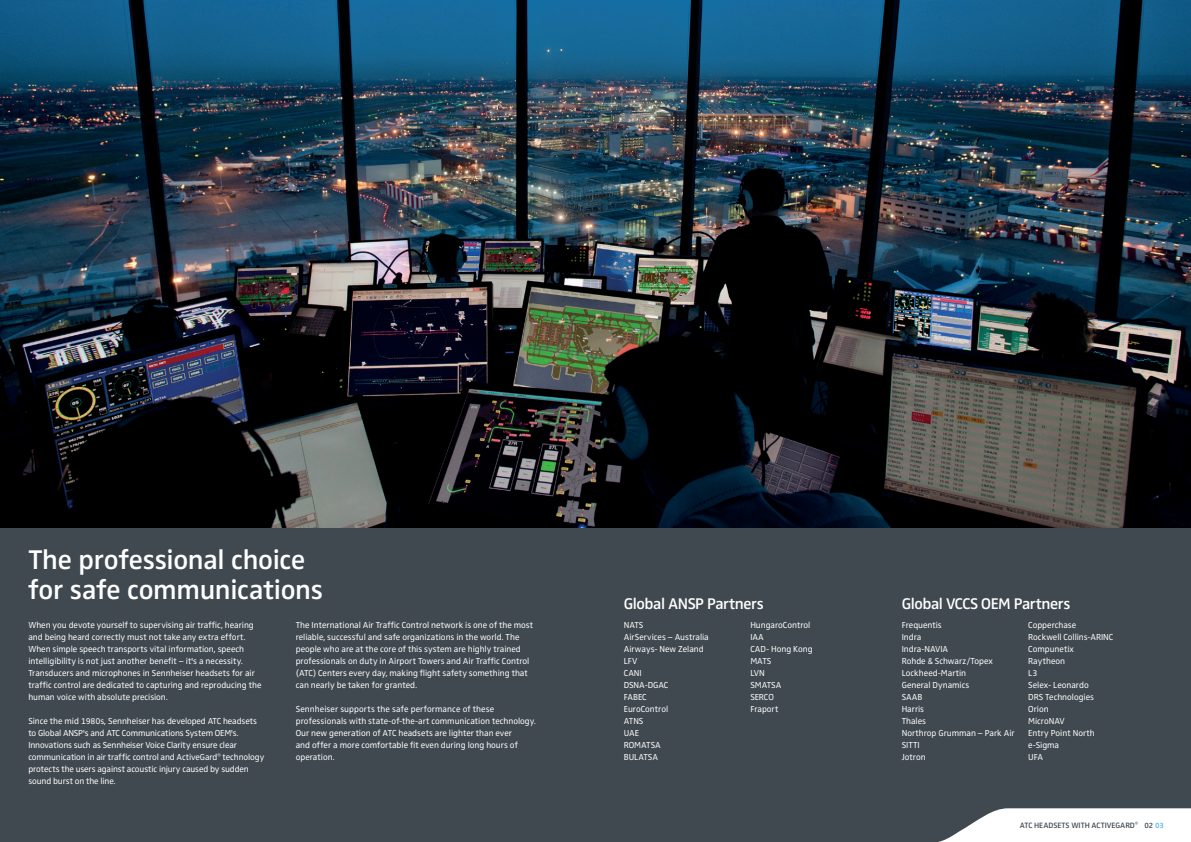
<style>
.page{position:relative;width:1191px;height:842px;background:#40494f}
.page>*{position:absolute;margin:0;border:0;box-sizing:border-box;transform-origin:0 0}
.t1{font:600 28px/30px "Sennheiser";letter-spacing:-.01em;color:#fff}
.t2{font:600 16px "Sennheiser";letter-spacing:-.03em;color:#fff}
.t3{font:9px/12px "Sennheiser";letter-spacing:-.005em;color:#fff}
.t4{font:600 8px "Sennheiser";letter-spacing:-.005em;color:#40494f}
.s1{color:#50b7e8}
</style>
<div class="page">
<img style="left:0;top:0;width:1191px;height:527px">
<svg style="left:938px;top:808px;width:253px;height:34px;background:#e5e6e7"></svg>
<h1 class="t1" style="left:28px;top:544px;width:296px">The professional choice for safe communications</h1>
<p class="t3" style="left:28px;top:619px;width:235px">When you devote yourself to supervising air traffic, hearing and being heard correctly must not take any extra effort.<br>When simple speech transports vital information, speech intelligibility is not just another benefit – it's a necessity.<br>Transducers and microphones in Sennheiser headsets for air traffic control are dedicated to capturing and reproducing the human voice with absolute precision.</p>
<p class="t3" style="left:28px;top:715px;width:237px">Since the mid 1980s, Sennheiser has developed ATC headsets to Global ANSP's and ATC Communications System OEM's.<br>Innovations such as Sennheiser Voice Clarity ensure clear communication in air traffic control and ActiveGard<sup>®</sup> technology protects the users against acoustic injury caused by sudden sound burst on the line.</p>
<p class="t3" style="left:296px;top:619px;width:239px">The International Air Traffic Control network is one of the most reliable, successful and safe organizations in the world. The people who are at the core of this system are highly trained professionals on duty in Airport Towers and Air Traffic Control (ATC) Centers every day, making flight safety something that can nearly be taken for granted.</p>
<p class="t3" style="left:296px;top:703px;width:242px">Sennheiser supports the safe performance of these professionals with state-of-the-art communication technology.<br>Our new generation of ATC headsets are lighter than ever<br>and offer a more comfortable fit even during long hours of operation.</p>
<h2 class="t2" style="left:624px;top:594px;width:141px">Global ANSP Partners</h2>
<p class="t3" style="left:624px;top:619px;width:86px">NATS<br>AirServices – Australia<br>Airways- New Zeland<br>LFV<br>CANI<br>DSNA-DGAC<br>FABEC<br>EuroControl<br>ATNS<br>UAE<br>ROMATSA<br>BULATSA</p>
<p class="t3" style="left:750px;top:619px;width:64px">HungaroControl<br>IAA<br>CAD- Hong Kong<br>MATS<br>LVN<br>SMATSA<br>SERCO<br>Fraport</p>
<h2 class="t2" style="left:901px;top:594px;width:170px">Global VCCS OEM Partners</h2>
<p class="t3" style="left:901px;top:619px;width:114px">Frequentis<br>Indra<br>Indra-NAVIA<br>Rohde &amp; Schwarz/Topex<br>Lockheed-Martin<br>General Dynamics<br>SAAB<br>Harris<br>Thales<br>Northrop Grumman – Park Air<br>SITTI<br>Jotron</p>
<p class="t3" style="left:1028px;top:619px;width:86px">Copperchase<br>Rockwell Collins-ARINC<br>Compunetix<br>Raytheon<br>L3<br>Selex- Leonardo<br>DRS Technologies<br>Orion<br>MicroNAV<br>Entry Point North e-Sigma<br>UFA</p>
<p class="t4" style="left:1020px;top:821px;width:145px">ATC HEADSETS WITH ACTIVEGARD<sup>®</sup> 02 <span class="s1">03</span></p>
</div>
